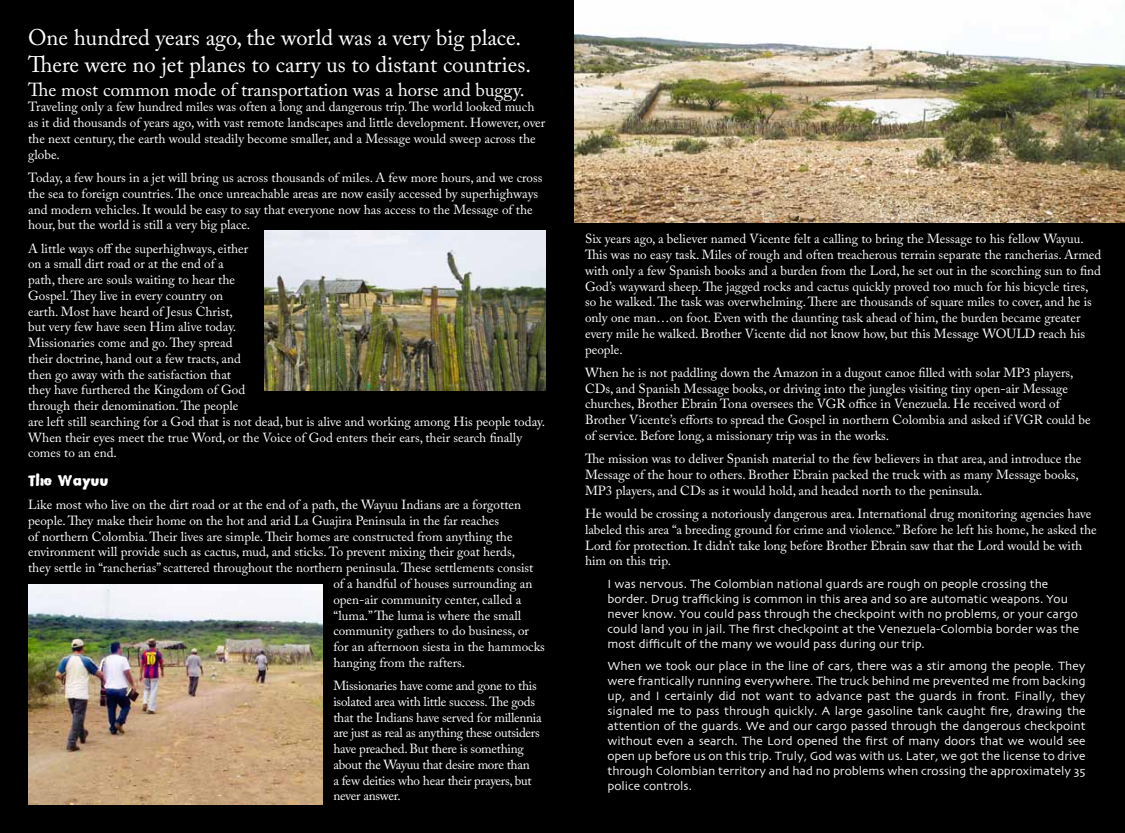
<style>
.page{position:relative;width:1125px;height:833px;background:#fff}
.page>*{position:absolute;margin:0;border:0;box-sizing:border-box;transform-origin:0 0}
.t1{font:22.5px/27px "Adobe Caslon Pro";color:#fff}
.t2{font:18.75px "Adobe Caslon Pro";color:#fff}
.t3{font:17.5px "Bootleg";color:#fff}
.t4{font:13.12px/15.8px "Adobe Caslon Pro";color:#fff}
.t5{font:13.12px/15.8px "Adobe Caslon Pro";letter-spacing:-.02em;color:#fff}
.t6{font:12.5px/15px "Skia";color:#fff}
</style>
<div class="page">
<div style="left:0;top:0;width:1125px;height:832px;background:#000001"></div>
<img style="left:28px;top:584px;width:294px;height:220px">
<img style="left:264px;top:230px;width:282px;height:160px">
<img style="left:574px;top:0;width:551px;height:222px">
<h1 class="t1" style="left:28px;top:23px;width:505px">One hundred years ago, the world was a very big place.<br>There were no jet planes to carry us to distant countries.</h1>
<h2 class="t2" style="left:28px;top:78px;width:498px">The most common mode of transportation was a horse and buggy.</h2>
<p class="t4" style="left:28px;top:99px;width:519px">Traveling only a few hundred miles was often a long and dangerous trip. The world looked much as it did thousands of years ago, with vast remote landscapes and little development. However, over the next century, the earth would steadily become smaller, and a Message would sweep across the globe.</p>
<p class="t4" style="left:28px;top:170px;width:516px">Today, a few hours in a jet will bring us across thousands of miles. A few more hours, and we cross the sea to foreign countries. The once unreachable areas are now easily accessed by superhighways and modern vehicles. It would be easy to say that everyone now has access to the Message of the hour, but the world is still a very big place.</p>
<p class="t4" style="left:28px;top:240px;width:519px">A little ways off the superhighways, either<br>on a small dirt road or at the end of a<br>path, there are souls waiting to hear the<br>Gospel. They live in every country on<br>earth. Most have heard of Jesus Christ,<br>but very few have seen Him alive today.<br>Missionaries come and go. They spread<br>their doctrine, hand out a few tracts, and<br>then go away with the satisfaction that<br>they have furthered the Kingdom of God<br>through their denomination. The people<br>are left still searching for a God that is not dead, but is alive and working among His people today.<br>When their eyes meet the true Word, or the Voice of God enters their ears, their search finally comes to an end.</p>
<h3 class="t3" style="left:28px;top:471px;width:82px">The Wayuu</h3>
<p class="t4" style="left:28px;top:497px;width:494px">Like most who live on the dirt road or at the end of a path, the Wayuu Indians are a forgotten</p>
<p class="t4" style="left:28px;top:512px;width:473px">people. They make their home on the hot and arid La Guajira Peninsula in the far reaches</p>
<p class="t4" style="left:28px;top:528px;width:486px">of northern Colombia. Their lives are simple. Their homes are constructed from anything the</p>
<p class="t4" style="left:28px;top:544px;width:488px">environment will provide such as cactus, mud, and sticks. To prevent mixing their goat herds,</p>
<p class="t4" style="left:28px;top:560px;width:507px">they settle in “rancherias” scattered throughout the northern peninsula. These settlements consist</p>
<p class="t4" style="left:333px;top:575px;width:201px">of a handful of houses surrounding an</p>
<p class="t4" style="left:333px;top:591px;width:190px">open-air community center, called a</p>
<p class="t4" style="left:333px;top:607px;width:189px">“luma.” The luma is where the small</p>
<p class="t4" style="left:333px;top:623px;width:197px">community gathers to do business, or</p>
<p class="t4" style="left:333px;top:638px;width:213px">for an afternoon siesta in the hammocks</p>
<p class="t4" style="left:333px;top:654px;width:133px">hanging from the rafters.</p>
<p class="t5" style="left:333px;top:677px;width:210px">Missionaries have come and gone to this isolated area with little success. The gods that the Indians have served for millennia are just as real as anything these outsiders have preached. But there is something about the Wayuu that desire more than<br>a few deities who hear their prayers, but never answer.</p>
<p class="t4" style="left:585px;top:231px;width:518px">Six years ago, a believer named Vicente felt a calling to bring the Message to his fellow Wayuu.<br>This was no easy task. Miles of rough and often treacherous terrain separate the rancherias. Armed with only a few Spanish books and a burden from the Lord, he set out in the scorching sun to find God’s wayward sheep. The jagged rocks and cactus quickly proved too much for his bicycle tires, so he walked. The task was overwhelming. There are thousands of square miles to cover, and he is only one man…on foot. Even with the daunting task ahead of him, the burden became greater every mile he walked. Brother Vicente did not know how, but this Message WOULD reach his people.</p>
<p class="t4" style="left:585px;top:364px;width:507px">When he is not paddling down the Amazon in a dugout canoe filled with solar MP3 players, CDs, and Spanish Message books, or driving into the jungles visiting tiny open-air Message churches, Brother Ebrain Tona oversees the VGR office in Venezuela. He received word of Brother Vicente’s efforts to spread the Gospel in northern Colombia and asked if VGR could be of service. Before long, a missionary trip was in the works.</p>
<p class="t4" style="left:585px;top:451px;width:498px">The mission was to deliver Spanish material to the few believers in that area, and introduce the<br>Message of the hour to others. Brother Ebrain packed the truck with as many Message books,<br>MP3 players, and CDs as it would hold, and headed north to the peninsula.</p>
<p class="t4" style="left:585px;top:505px;width:513px">He would be crossing a notoriously dangerous area. International drug monitoring agencies have labeled this area “a breeding ground for crime and violence.” Before he left his home, he asked the Lord for protection. It didn’t take long before Brother Ebrain saw that the Lord would be with him on this trip.</p>
<p class="t6" style="left:608px;top:577px;width:473px">I was nervous. The Colombian national guards are rough on people crossing the border. Drug trafficking is common in this area and so are automatic weapons. You never know. You could pass through the checkpoint with no problems, or your cargo could land you in jail. The first checkpoint at the Venezuela-Colombia border was the most difficult of the many we would pass during our trip.</p>
<p class="t6" style="left:608px;top:659px;width:480px;text-align:justify">When we took our place in the line of cars, there was a stir among the people. They were frantically running everywhere. The truck behind me prevented me from backing up, and I certainly did not want to advance past the guards in front. Finally, they signaled me to pass through quickly. A large gasoline tank caught fire, drawing the attention of the guards. We and our cargo passed through the dangerous checkpoint without even a search. The Lord opened the first of many doors that we would see open up before us on this trip. Truly, God was with us. Later, we got the license to drive through Colombian territory and had no problems when crossing the approximately 35 police controls.</p>
</div>
